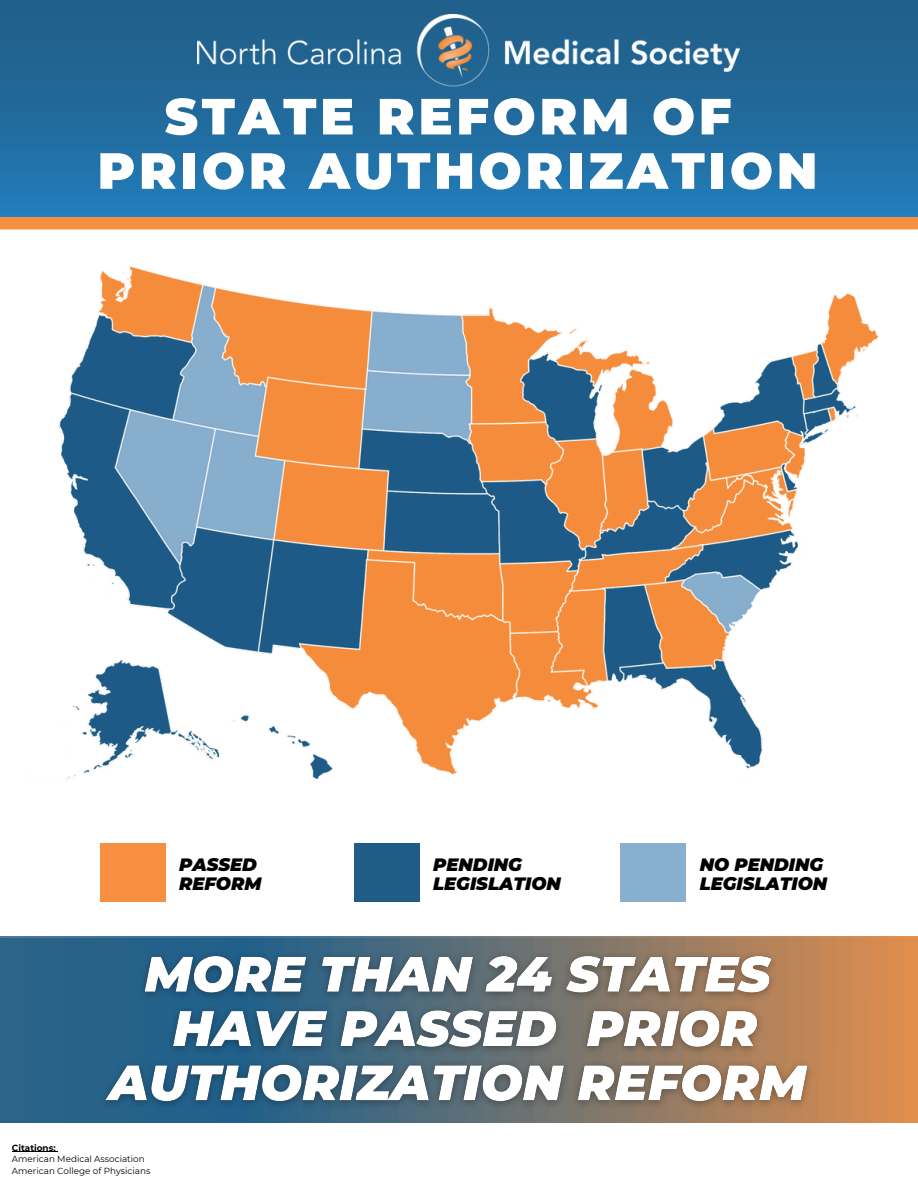
<style>
.page{position:relative;width:918px;height:1188px;background:#fff}
.page>*{position:absolute;margin:0;border:0;box-sizing:border-box;transform-origin:0 0}
.t1{font:900 50.85px/54.3px "Montserrat";letter-spacing:.07em;color:#fff;text-align:center}
.t2{font:italic 900 17.85px/19px "Montserrat";color:#000}
.t3{font:8.85px "Montserrat";color:#000}
.t4{font:700 8.85px "Montserrat";color:#000}
</style>
<div class="page">
<img style="left:0;top:0;width:918px;height:217px">
<div style="left:0;top:217px;width:918px;height:12px;background:#f69040"></div>
<img style="left:198px;top:14px;width:542px;height:78px">
<svg style="left:0;top:936px;width:918px;height:186px"></svg>
<img style="left:58px;top:265px;width:821px;height:515px">
<div style="left:100px;top:844px;width:66px;height:58px;background:#f69040"></div>
<div style="left:354px;top:844px;width:66px;height:58px;background:#205d86"></div>
<div style="left:620px;top:844px;width:66px;height:58px;background:#89afce"></div>
<img style="left:91px;top:945px;width:731px;height:172px">
<hr style="left:12px;top:1151px;width:44px;height:1px;background:#000">
<p class="t1" style="left:98px;top:89px;width:722px">STATE REFORM OF<br>PRIOR AUTHORIZATION</p>
<p class="t2" style="left:179px;top:855px;width:84px">PASSED<br>REFORM</p>
<p class="t2" style="left:433px;top:855px;width:129px">PENDING<br>LEGISLATION</p>
<h1 class="t2" style="left:700px;top:855px;width:129px">NO PENDING<br>LEGISLATION</h1>
<p class="t4" style="left:12px;top:1142px;width:45px">Citations:</p>
<p class="t3" style="left:12px;top:1154px;width:134px">American Medical Association</p>
<h2 class="t3" style="left:12px;top:1166px;width:140px">American College of Physicians</h2>
</div>
